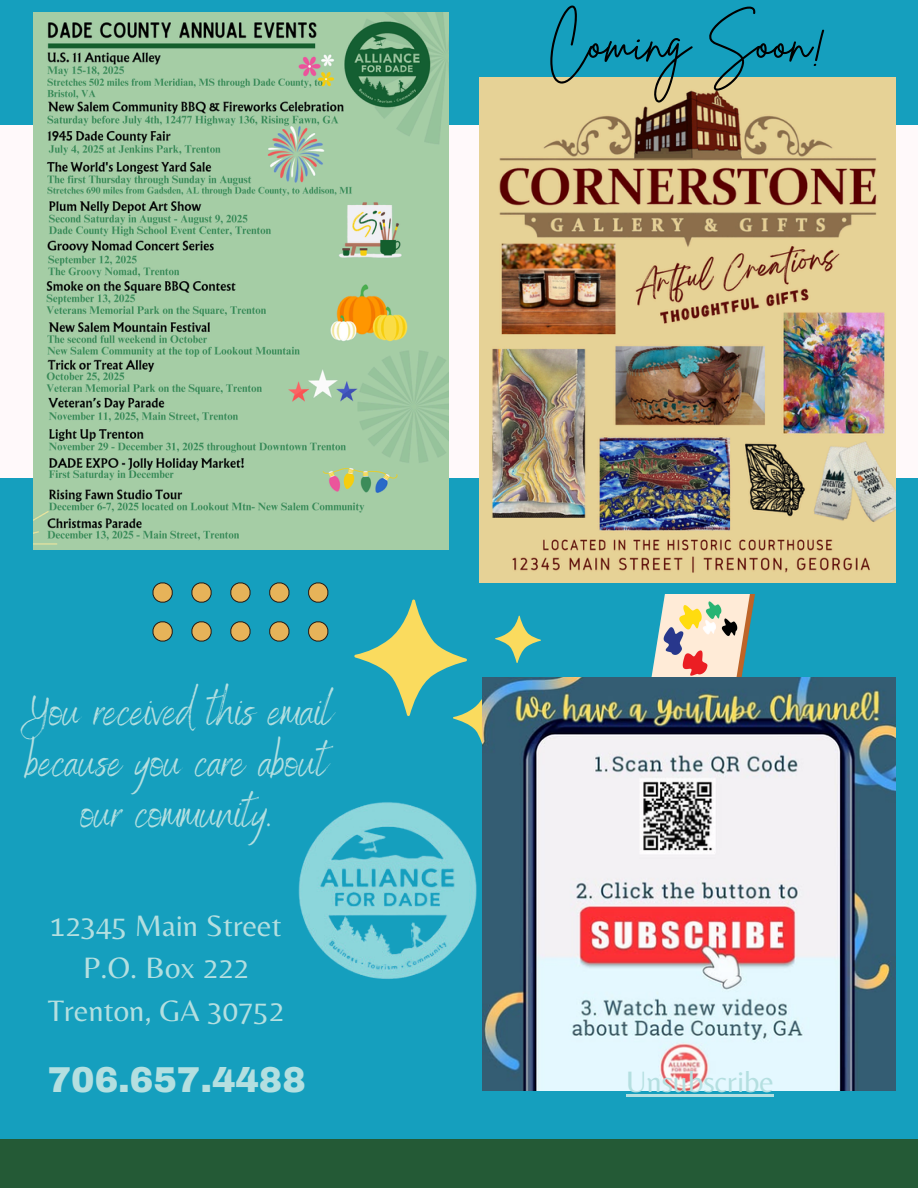
<style>
.page{position:relative;width:918px;height:1188px;background:#fff9fa}
.page>*{position:absolute;margin:0;border:0;box-sizing:border-box;transform-origin:0 0}
.t1{font:54px "Brittany Signature";color:#000}
.t2{font:47.25px/50.7px "Benedict";color:#b4dfe0;text-align:center}
.t3{font:900 35.25px "Archivo";color:#b4dfe0}
.t4{font:30.75px "Belleza";color:#b4dfe0}
</style>
<div class="page">
<div style="left:0;top:0;width:918px;height:125px;background:#159fbe"></div>
<div style="left:0;top:478px;width:918px;height:710px;background:#159fbe"></div>
<img style="left:298px;top:802px;width:179px;height:177px">
<div style="left:0;top:1139px;width:918px;height:49px;background:#245a36"></div>
<svg style="left:152px;top:582px;width:21px;height:21px"></svg>
<svg style="left:191px;top:582px;width:21px;height:21px"></svg>
<svg style="left:230px;top:582px;width:21px;height:21px"></svg>
<svg style="left:269px;top:582px;width:21px;height:21px"></svg>
<svg style="left:308px;top:582px;width:21px;height:21px"></svg>
<svg style="left:152px;top:621px;width:21px;height:21px"></svg>
<svg style="left:191px;top:621px;width:21px;height:21px"></svg>
<svg style="left:230px;top:621px;width:21px;height:21px"></svg>
<svg style="left:269px;top:621px;width:21px;height:21px"></svg>
<svg style="left:308px;top:621px;width:21px;height:21px"></svg>
<svg style="left:354px;top:599px;width:187px;height:145px"></svg>
<img style="left:651px;top:594px;width:104px;height:83px">
<img style="left:479px;top:77px;width:417px;height:505px">
<img style="left:482px;top:677px;width:413px;height:413px">
<img style="left:33px;top:12px;width:415px;height:537px">
<hr style="left:626px;top:1094px;width:148px;height:3px;background:#b4dfe0">
<p class="t1" style="left:548px;top:7px;width:281px">Coming Soon!</p>
<p class="t2" style="left:21px;top:683px;width:313px">You received this email because you care about our community.</p>
<h1 class="t4" style="left:50px;top:907px;width:233px">12345 Main Street</h1>
<p class="t4" style="left:83px;top:950px;width:167px">P.O. Box 222</p>
<p class="t4" style="left:48px;top:992px;width:238px">Trenton, GA 30752</p>
<p class="t3" style="left:48px;top:1061px;width:260px">706.657.4488</p>
<p class="t4" style="left:626px;top:1064px;width:149px">Unsubscribe</p>
</div>
